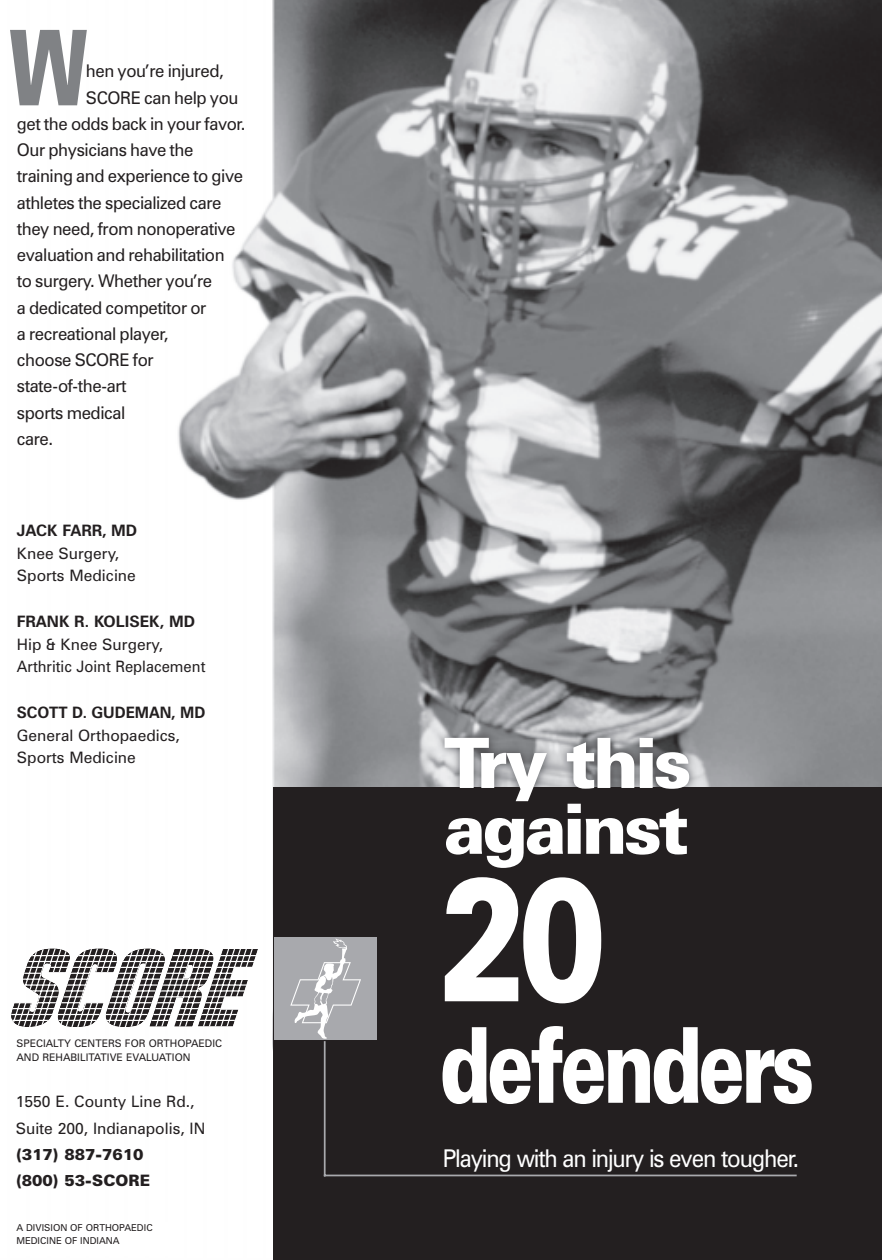
<style>
.page{position:relative;width:882px;height:1260px;background:#fff}
.page>*{position:absolute;margin:0;border:0;box-sizing:border-box;transform-origin:0 0}
.t1{font:900 175px "Zurich BT";color:#fff;scale:.75 1}
.t2{font:900 105px "Zurich BT";letter-spacing:-.055em;color:#fff;scale:.75 1}
.t3{font:900 104.83px "Zurich BT";color:#808285;scale:.75 1}
.t4{font:900 69.65px/65.8px "Zurich BT";letter-spacing:-.05em;color:#fff}
.t5{font:24.5px "Zurich BT";letter-spacing:-.05em;color:#fff;scale:.92 1}
.t6{font:17.5px "Zurich BT";letter-spacing:-.025em;color:#231f20}
.t7{font:15.75px/22.8px "Zurich BT";color:#231f20}
.t8{font:10.5px/13.3px "Zurich BT";color:#231f20}
.t9{font:9.62px/13.3px "Zurich BT";color:#231f20}
.s1{font-weight:700}
.s2{font-weight:900}
</style>
<div class="page">
<img style="left:47px;top:0;width:835px;height:1050px">
<div style="left:273px;top:787px;width:609px;height:473px;background:#231f20"></div>
<div style="left:274px;top:937px;width:103px;height:103px;background:#a8a9ad"></div>
<svg style="left:290px;top:938px;width:71px;height:101px"></svg>
<div style="left:10px;top:35px;width:73px;height:75px;background:#fff"></div>
<hr style="left:324px;top:1041px;width:2px;height:135px;background:#a8a9ad">
<hr style="left:324px;top:1175px;width:473px;height:1px;background:#a8a9ad">
<svg style="left:11px;top:949px;width:247px;height:78px"></svg>
<p class="t3" style="left:9px;top:4px;width:107px">W</p>
<p class="t6" style="left:86px;top:60px;width:139px">hen you’re injured,</p>
<p class="t6" style="left:86px;top:87px;width:154px">SCORE can help you</p>
<p class="t6" style="left:17px;top:113px;width:230px">get the odds back in your favor.</p>
<p class="t6" style="left:17px;top:139px;width:178px">Our physicians have the</p>
<p class="t6" style="left:17px;top:165px;width:228px">training and experience to give</p>
<p class="t6" style="left:17px;top:192px;width:206px">athletes the specialized care</p>
<p class="t6" style="left:17px;top:218px;width:220px">they need, from nonoperative</p>
<p class="t6" style="left:17px;top:244px;width:209px">evaluation and rehabilitation</p>
<p class="t6" style="left:17px;top:270px;width:197px">to surgery. Whether you’re</p>
<p class="t6" style="left:17px;top:297px;width:191px">a dedicated competitor or</p>
<p class="t6" style="left:17px;top:323px;width:153px">a recreational player,</p>
<p class="t6" style="left:17px;top:349px;width:138px">choose SCORE for</p>
<p class="t6" style="left:17px;top:375px;width:111px">state-of-the-art</p>
<p class="t6" style="left:17px;top:402px;width:110px">sports medical</p>
<p class="t6" style="left:17px;top:428px;width:38px">care.</p>
<p class="t7" style="left:17px;top:519px;width:122px"><span class="s1">JACK FARR, MD<br></span>Knee Surgery,<br>Sports Medicine</p>
<p class="t7" style="left:17px;top:610px;width:190px"><span class="s1">FRANK R. KOLISEK, MD<br></span>Hip &amp; Knee Surgery,<br>Arthritic Joint Replacement</p>
<p class="t7" style="left:17px;top:701px;width:190px"><span class="s1">SCOTT D. GUDEMAN, MD<br></span>General Orthopaedics,<br>Sports Medicine</p>
<p class="t8" style="left:17px;top:1037px;width:207px">SPECIALTY CENTERS FOR ORTHOPAEDIC<br>AND REHABILITATIVE EVALUATION</p>
<p class="t7" style="left:16px;top:1088px;width:191px;line-height:26.2px">1550 E. County Line Rd.,<br>Suite 200, Indianapolis, IN <span class="s2">(317) 887-7610<br>(800) 53-SCORE</span></p>
<p class="t9" style="left:16px;top:1221px;width:138px">A DIVISION OF ORTHOPAEDIC<br>MEDICINE OF INDIANA</p>
<p class="t4" style="left:444px;top:730px;width:249px">Try this against</p>
<p class="t1" style="left:439px;top:832px;width:223px">20</p>
<p class="t2" style="left:439px;top:1001px;width:502px">defenders</p>
<p class="t5" style="left:443px;top:1143px;width:389px">Playing with an injury is even tougher.</p>
</div>
